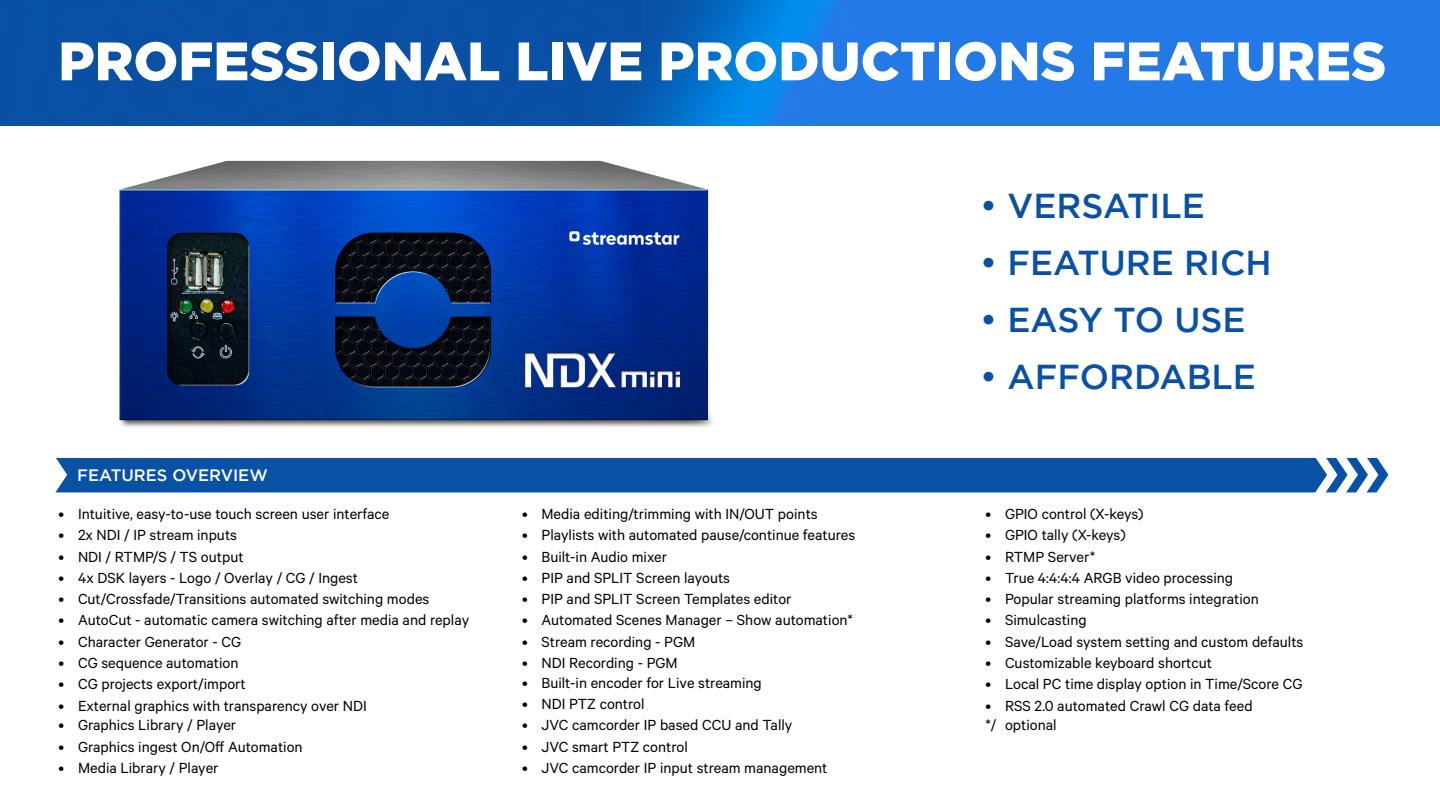
<style>
.page{position:relative;width:1440px;height:810px;background:#fff}
.page>*{position:absolute;margin:0;border:0;box-sizing:border-box;transform-origin:0 0}
.t1{font:900 54px "Gotham";color:#fff}
.t2{font:500 34.5px "Gotham";color:#0951a4}
.t3{font:16.5px/19.8px "Calibre";color:#000}
.t4{font:500 16.5px "Gotham";color:#fff}
</style>
<div class="page">
<img style="left:0;top:0;width:1440px;height:126px">
<img style="left:119px;top:160px;width:594px;height:267px">
<svg style="left:55px;top:457px;width:1333px;height:36px;background:#1a5daa"></svg>
<h1 class="t1" style="left:58px;top:30px;width:1330px">PROFESSIONAL LIVE PRODUCTIONS FEATURES</h1>
<p class="t4" style="left:77px;top:466px;width:192px">FEATURES OVERVIEW</p>
<p class="t3" style="left:59px;top:503px;width:332px">• Intuitive, easy-to-use touch screen user interface</p>
<p class="t3" style="left:59px;top:525px;width:180px">• 2x NDI / IP stream inputs</p>
<p class="t3" style="left:59px;top:546px;width:187px">• NDI / RTMP/S / TS output</p>
<p class="t3" style="left:59px;top:567px;width:301px">• 4x DSK layers - Logo / Overlay / CG / Ingest</p>
<p class="t3" style="left:59px;top:589px;width:372px">• Cut/Crossfade/Transitions automated switching modes</p>
<p class="t3" style="left:59px;top:610px;width:412px">• AutoCut - automatic camera switching after media and replay</p>
<p class="t3" style="left:59px;top:631px;width:184px">• Character Generator - CG</p>
<p class="t3" style="left:59px;top:652px;width:182px">• CG sequence automation</p>
<p class="t3" style="left:59px;top:674px;width:189px">• CG projects export/import</p>
<p class="t3" style="left:59px;top:695px;width:310px">• External graphics with transparency over NDI</p>
<p class="t3" style="left:59px;top:715px;width:179px">• Graphics Library / Player</p>
<p class="t3" style="left:59px;top:736px;width:246px">• Graphics ingest On/Off Automation</p>
<p class="t3" style="left:59px;top:757px;width:161px">• Media Library / Player</p>
<p class="t3" style="left:522px;top:503px;width:297px">• Media editing/trimming with IN/OUT points</p>
<p class="t3" style="left:522px;top:525px;width:335px">• Playlists with automated pause/continue features</p>
<p class="t3" style="left:522px;top:546px;width:147px">• Built-in Audio mixer</p>
<p class="t3" style="left:522px;top:567px;width:210px">• PIP and SPLIT Screen layouts</p>
<p class="t3" style="left:522px;top:589px;width:271px">• PIP and SPLIT Screen Templates editor</p>
<p class="t3" style="left:522px;top:610px;width:332px">• Automated Scenes Manager – Show automation*</p>
<p class="t3" style="left:522px;top:631px;width:175px">• Stream recording - PGM</p>
<p class="t3" style="left:522px;top:652px;width:157px">• NDI Recording - PGM</p>
<p class="t3" style="left:522px;top:672px;width:241px">• Built-in encoder for Live streaming</p>
<p class="t3" style="left:522px;top:694px;width:124px">• NDI PTZ control</p>
<p class="t3" style="left:522px;top:715px;width:272px">• JVC camcorder IP based CCU and Tally</p>
<p class="t3" style="left:522px;top:736px;width:167px">• JVC smart PTZ control</p>
<p class="t3" style="left:522px;top:757px;width:307px">• JVC camcorder IP input stream management</p>
<h2 class="t2" style="left:980px;top:186px;width:226px">• VERSATILE</h2>
<h2 class="t2" style="left:980px;top:243px;width:293px">• FEATURE RICH</h2>
<h2 class="t2" style="left:980px;top:300px;width:267px">• EASY TO USE</h2>
<h2 class="t2" style="left:980px;top:357px;width:277px">• AFFORDABLE</h2>
<p class="t3" style="left:986px;top:503px;width:160px">• GPIO control (X-keys)</p>
<p class="t3" style="left:986px;top:525px;width:142px">• GPIO tally (X-keys)</p>
<p class="t3" style="left:986px;top:546px;width:111px">• RTMP Server*</p>
<p class="t3" style="left:986px;top:567px;width:249px">• True 4:4:4:4 ARGB video processing</p>
<p class="t3" style="left:986px;top:589px;width:275px">• Popular streaming platforms integration</p>
<p class="t3" style="left:986px;top:610px;width:103px">• Simulcasting</p>
<p class="t3" style="left:986px;top:631px;width:319px">• Save/Load system setting and custom defaults</p>
<p class="t3" style="left:986px;top:652px;width:228px">• Customizable keyboard shortcut</p>
<p class="t3" style="left:986px;top:674px;width:318px">• Local PC time display option in Time/Score CG</p>
<p class="t3" style="left:986px;top:695px;width:269px">• RSS 2.0 automated Crawl CG data feed */ optional</p>
</div>
